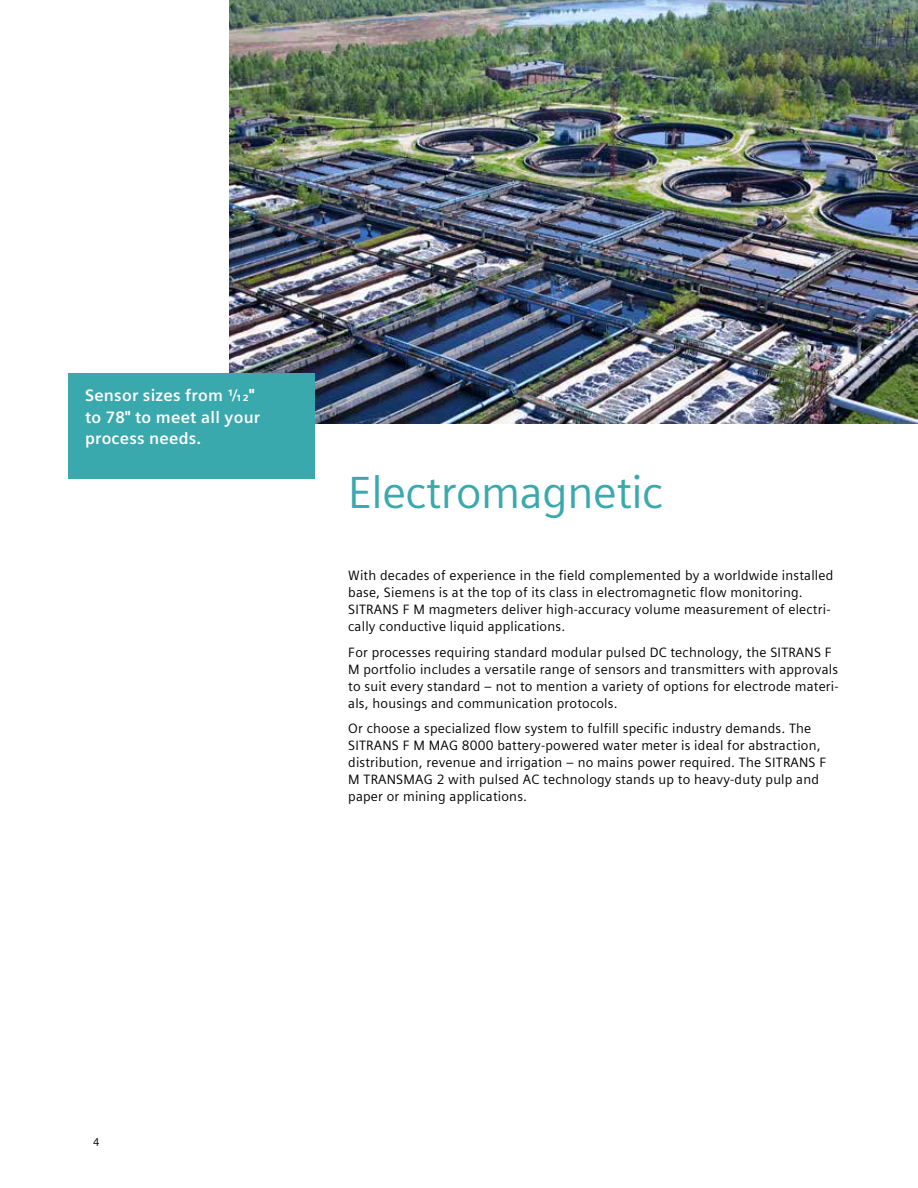
<style>
.page{position:relative;width:918px;height:1188px;background:#fff}
.page>*{position:absolute;margin:0;border:0;box-sizing:border-box;transform-origin:0 0}
.t1{font:45px "Siemens Sans Global";letter-spacing:-.01em;color:#3aa9ae}
.t2{font:700 16.5px/21.5px "Siemens Sans Global";letter-spacing:.015em;color:#fff}
.t3{font:13.5px/17px "Siemens Sans Global";letter-spacing:.015em;color:#000}
.t4{font:11.25px "Siemens Sans Global";color:#000}
</style>
<div class="page">
<img style="left:229px;top:0;width:689px;height:424px">
<div style="left:68px;top:373px;width:246px;height:105px;background:#3aa9ae"></div>
<p class="t2" style="left:85px;top:385px;width:177px">Sensor sizes from ¹⁄₁₂" to 78" to meet all your process needs.</p>
<h1 class="t1" style="left:348px;top:458px;width:316px">Electromagnetic</h1>
<p class="t3" style="left:348px;top:567px;width:487px">With decades of experience in the field complemented by a worldwide installed base, Siemens is at the top of its class in electromagnetic flow monitoring.<br>SITRANS F M magmeters deliver high-accuracy volume measurement of electri&shy;cally conductive liquid applications.</p>
<p class="t3" style="left:348px;top:644px;width:492px">For processes requiring standard modular pulsed DC technology, the SITRANS F M portfolio includes a versatile range of sensors and transmitters with approvals to suit every standard – not to mention a variety of options for electrode materi&shy;als, housings and communication protocols.</p>
<p class="t3" style="left:348px;top:720px;width:480px">Or choose a specialized flow system to fulfill specific industry demands. The SITRANS F M MAG 8000 battery-powered water meter is ideal for abstraction, distribution, revenue and irrigation – no mains power required. The SITRANS F M TRANSMAG 2 with pulsed AC technology stands up to heavy-duty pulp and paper or mining applications.</p>
<p class="t4" style="left:93px;top:1134px;width:8px">4</p>
</div>
